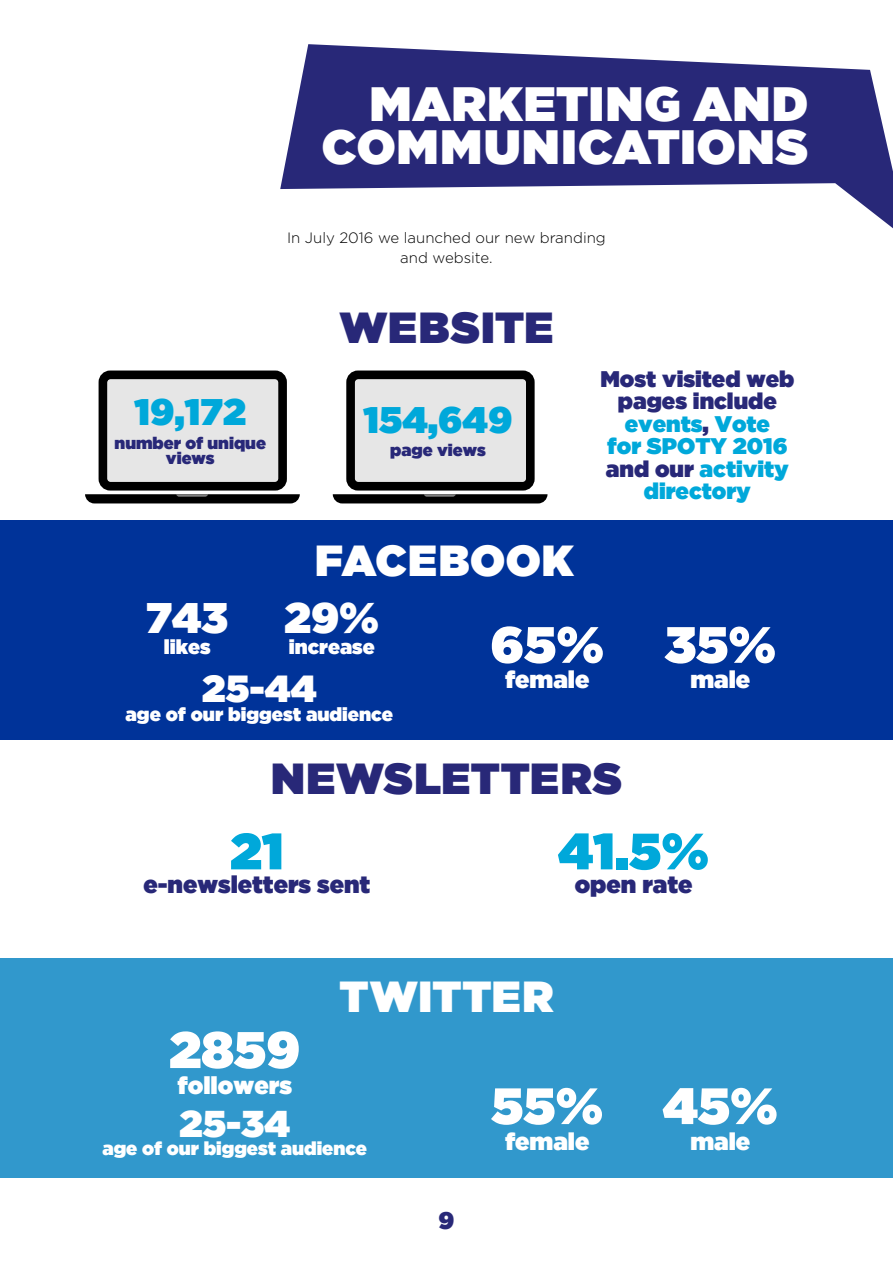
<style>
.page{position:relative;width:893px;height:1263px;background:#fff}
.page>*{position:absolute;margin:0;border:0;box-sizing:border-box;transform-origin:0 0}
.t1{font:51.45px "Gotham Ultra";color:#fff}
.t2{font:51px "Gotham Ultra";color:#fff}
.t3{font:51px "Gotham Ultra";color:#00a8da}
.t4{font:48px/43.5px "Gotham Ultra";letter-spacing:.025em;color:#fff;text-align:right}
.t5{font:43.35px "Gotham Ultra";letter-spacing:.02em;color:#282878}
.t6{font:43.35px "Gotham Ultra";letter-spacing:.015em;color:#fff}
.t7{font:42.6px "Gotham Ultra";color:#fff}
.t8{font:37.65px "Gotham Ultra";color:#fff}
.t9{font:37.2px "Gotham Ultra";color:#fff}
.t10{font:36.9px "Gotham Ultra";color:#00a8da}
.t11{font:24.15px "Gotham Ultra";color:#fff}
.t12{font:24px "Gotham Ultra";color:#282878}
.t13{font:24px "Gotham Ultra";color:#fff}
.t14{font:22.5px/22.5px "Gotham Ultra";color:#00a8da;text-align:center}
.t15{font:20.1px "Gotham Ultra";color:#fff}
.t16{font:18.75px "Gotham Ultra";color:#fff}
.t17{font:18.6px "Gotham Ultra";color:#fff}
.t18{font:16.65px/15.5px "Gotham Ultra";color:#282878;text-align:center}
.t19{font:300 15px/20.1px "Gotham";color:#000;text-align:center}
.s1{color:#282878}
</style>
<div class="page">
<svg style="left:280px;top:44px;width:613px;height:184px;fill:#282878"></svg>
<div style="left:0;top:521px;width:893px;height:219px;background:#039"></div>
<div style="left:0;top:959px;width:893px;height:219px;background:#3198cc"></div>
<div style="left:103px;top:375px;width:180px;height:111px;background:#e6e6e6;border-radius:7px"></div>
<div style="left:99px;top:370px;width:188px;height:120px;border:9px solid #000;border-radius:7px"></div>
<svg style="left:85px;top:494px;width:215px;height:9px;background:#0f0f0f"></svg>
<div style="left:351px;top:375px;width:179px;height:111px;background:#e6e6e6;border-radius:7px"></div>
<div style="left:346px;top:370px;width:189px;height:120px;border:9px solid #000;border-radius:7px"></div>
<svg style="left:333px;top:494px;width:214px;height:9px;background:#0e0e0e"></svg>
<h3 class="t4" style="left:322px;top:81px;width:488px">MARKETING AND<br>COMMUNICATIONS</h3>
<p class="t19" style="left:287px;top:228px;width:320px">In July 2016 we launched our new branding and website.</p>
<h3 class="t10" style="left:135px;top:390px;width:113px">19,172</h3>
<p class="t18" style="left:115px;top:435px;width:153px">number of unique views</p>
<h3 class="t5" style="left:339px;top:303px;width:215px">WEBSITE</h3>
<h3 class="t10" style="left:364px;top:398px;width:150px">154,649</h3>
<p class="t18" style="left:390px;top:442px;width:97px">page views</p>
<h3 class="t6" style="left:315px;top:535px;width:260px">FACEBOOK</h3>
<p class="t14" style="left:600px;top:367px;width:196px"><span class="s1">Most visited web pages include </span>events<span class="s1">,</span> Vote<br>for SPOTY 2016 <span class="s1">and our</span> activity directory</p>
<h3 class="t7" style="left:146px;top:593px;width:83px">743</h3>
<p class="t15" style="left:164px;top:635px;width:48px">likes</p>
<h3 class="t7" style="left:284px;top:593px;width:96px">29%</h3>
<p class="t15" style="left:289px;top:635px;width:87px">increase</p>
<h3 class="t8" style="left:202px;top:667px;width:116px">25-44</h3>
<p class="t16" style="left:126px;top:703px;width:269px">age of our biggest audience</p>
<h2 class="t2" style="left:490px;top:615px;width:115px">65%</h2>
<p class="t13" style="left:505px;top:666px;width:86px">female</p>
<h3 class="t5" style="left:271px;top:754px;width:352px">NEWSLETTERS</h3>
<h2 class="t2" style="left:664px;top:615px;width:113px">35%</h2>
<p class="t13" style="left:690px;top:666px;width:61px">male</p>
<h2 class="t3" style="left:230px;top:822px;width:55px">21</h2>
<p class="t12" style="left:143px;top:871px;width:228px">e-newsletters sent</p>
<h2 class="t3" style="left:558px;top:822px;width:152px">41.5%</h2>
<p class="t12" style="left:575px;top:871px;width:119px">open rate</p>
<h3 class="t6" style="left:339px;top:971px;width:216px">TWITTER</h3>
<h1 class="t1" style="left:169px;top:1020px;width:132px">2859</h1>
<p class="t11" style="left:177px;top:1071px;width:116px">followers</p>
<h3 class="t9" style="left:179px;top:1102px;width:112px">25-34</h3>
<p class="t17" style="left:102px;top:1138px;width:266px">age of our biggest audience</p>
<p class="t12" style="left:439px;top:1206px;width:17px">9</p>
<h2 class="t2" style="left:491px;top:1076px;width:114px">55%</h2>
<p class="t13" style="left:505px;top:1127px;width:86px">female</p>
<h2 class="t2" style="left:663px;top:1076px;width:117px">45%</h2>
<p class="t13" style="left:690px;top:1127px;width:61px">male</p>
</div>
